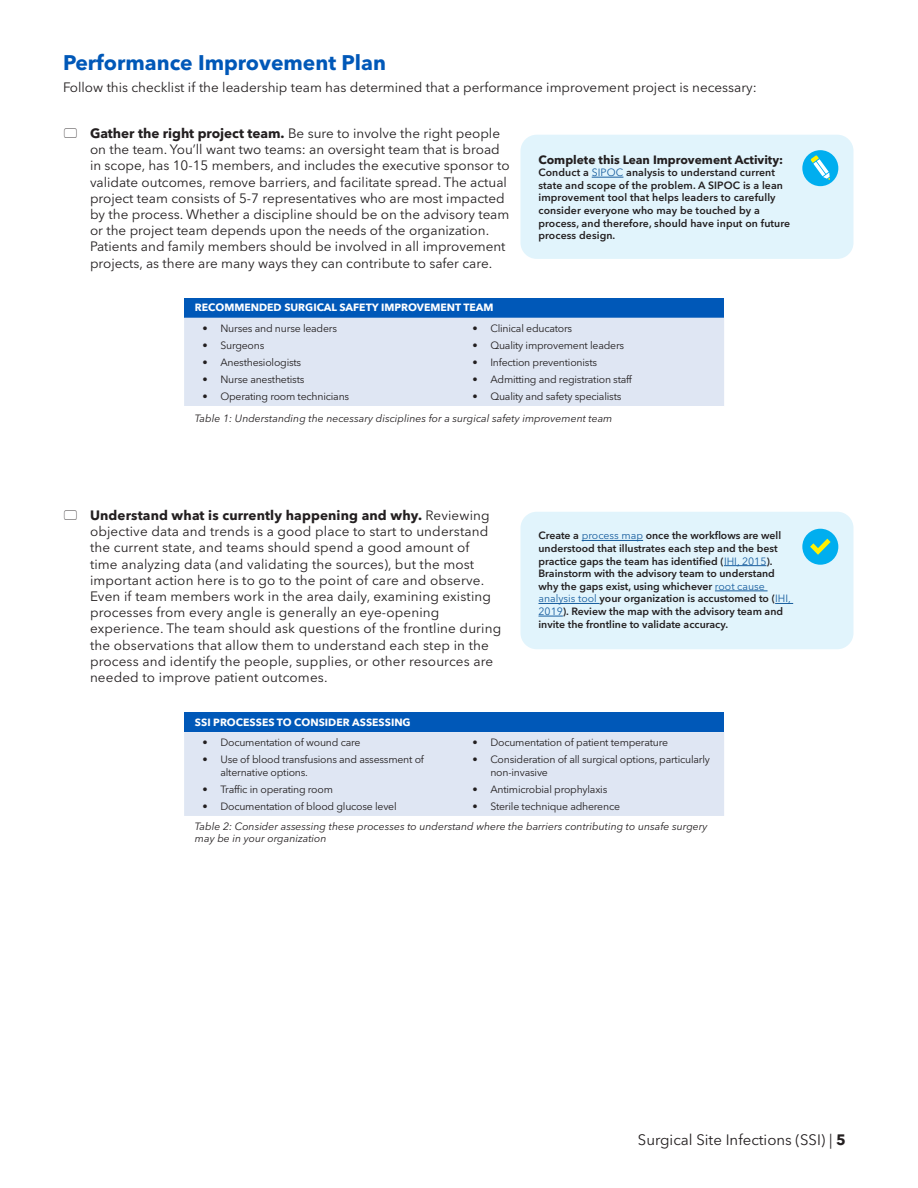
<style>
.page{position:relative;width:918px;height:1188px;background:#fff}
.page>*{position:absolute;margin:0;border:0;box-sizing:border-box;transform-origin:0 0}
.Heading_1{font:700 21px "Avenir Next LT Pro";color:#0058b8}
.t1{font:15px "Avenir Next LT Pro";color:#231f20}
.Body_text{font:13.5px/16.2px "Avenir Next LT Pro";color:#231f20}
.Highlight_Header{font:700 12px "Avenir Next LT Pro";color:#231f20}
.Highlight_Text{font:600 10.5px/12.6px "Avenir Next LT Pro";color:#231f20}
.t2{font:10.5px/12.6px "Avenir Next LT Pro";letter-spacing:-.02em;color:#231f20}
.PI_Footer{font:italic 10.5px/12.6px "Avenir Next LT Pro";color:#231f20}
.PI_Header{font:700 10.5px "Avenir Next";color:#fff}
.s1{font-weight:700}
.s2{font-weight:400;color:#175d9e}
</style>
<div class="page">
<div style="left:184px;top:298px;width:540px;height:20px;background:#0058b8"></div>
<div style="left:184px;top:318px;width:540px;height:88px;background:#dfe6f3"></div>
<div style="left:184px;top:712px;width:540px;height:20px;background:#0058b8"></div>
<div style="left:184px;top:732px;width:540px;height:84px;background:#dfe6f3"></div>
<div style="left:520px;top:135px;width:333px;height:124px;background:#e1f4fc;border-radius:16px"></div>
<hr style="left:592px;top:177px;width:31px;height:1px;background:#175d9e">
<div style="left:802px;top:150px;width:36px;height:36px;background:#00aeef;border-radius:50%"></div>
<svg style="left:811px;top:155px;width:19px;height:25px"></svg>
<div style="left:520px;top:512px;width:333px;height:137px;background:#e1f4fc;border-radius:16px"></div>
<hr style="left:582px;top:540px;width:61px;height:1px;background:#175d9e">
<hr style="left:724px;top:565px;width:42px;height:1px;background:#175d9e">
<hr style="left:715px;top:591px;width:53px;height:1px;background:#175d9e">
<hr style="left:538px;top:603px;width:62px;height:1px;background:#175d9e">
<svg style="left:775px;top:603px;width:18px;height:1px"></svg>
<svg style="left:538px;top:616px;width:25px;height:1px"></svg>
<div style="left:802px;top:529px;width:36px;height:36px;background:#00aeef;border-radius:50%"></div>
<svg style="left:810px;top:539px;width:21px;height:16px"></svg>
<p class="Heading_1" style="left:63px;top:50px;width:324px">Performance Improvement Plan</p>
<p class="Body_text" style="left:63px;top:79px;width:695px">Follow this checklist if the leadership team has determined that a performance improvement project is necessary:</p>
<p class="Body_text" style="left:90px;top:125px;width:421px"><span class="s1">Gather the right project team.</span> Be sure to involve the right people on the team. You’ll want two teams: an oversight team that is broad in scope, has 10-15 members, and includes the executive sponsor to validate outcomes, remove barriers, and facilitate spread. The actual project team consists of 5-7 representatives who are most impacted by the process. Whether a discipline should be on the advisory team or the project team depends upon the needs of the organization.<br>Patients and family members should be involved in all improvement projects, as there are many ways they can contribute to safer care.</p>
<p class="PI_Header" style="left:195px;top:298px;width:300px">RECOMMENDED SURGICAL SAFETY IMPROVEMENT TEAM</p>
<p class="t2" style="left:202px;top:322px;width:136px">• Nurses and nurse leaders</p>
<p class="t2" style="left:202px;top:339px;width:63px">• Surgeons</p>
<p class="t2" style="left:202px;top:356px;width:100px">• Anesthesiologists</p>
<p class="t2" style="left:202px;top:373px;width:104px">• Nurse anesthetists</p>
<p class="t2" style="left:202px;top:390px;width:148px">• Operating room technicians</p>
<p class="Highlight_Header" style="left:538px;top:152px;width:246px">Complete this Lean Improvement Activity:</p>
<p class="Highlight_Text" style="left:538px;top:166px;width:253px">Conduct a <span class="s2">SIPOC</span> analysis to understand current state and scope of the problem. A SIPOC is a lean improvement tool that helps leaders to carefully consider everyone who may be touched by a process, and therefore, should have input on future process design.</p>
<p class="t2" style="left:472px;top:322px;width:101px">• Clinical educators</p>
<p class="t2" style="left:472px;top:339px;width:153px">• Quality improvement leaders</p>
<p class="t2" style="left:472px;top:356px;width:126px">• Infection preventionists</p>
<p class="t2" style="left:472px;top:373px;width:161px">• Admitting and registration staff</p>
<p class="t2" style="left:472px;top:390px;width:151px">• Quality and safety specialists</p>
<p class="PI_Footer" style="left:195px;top:412px;width:419px">Table 1: Understanding the necessary disciplines for a surgical safety improvement team</p>
<p class="Body_text" style="left:90px;top:507px;width:413px"><span class="s1">Understand what is currently happening and why.</span> Reviewing objective data and trends is a good place to start to understand the current state, and teams should spend a good amount of<br>time analyzing data (and validating the sources), but the most important action here is to go to the point of care and observe.<br>Even if team members work in the area daily, examining existing processes from every angle is generally an eye-opening experience. The team should ask questions of the frontline during the observations that allow them to understand each step in the process and identify the people, supplies, or other resources are needed to improve patient outcomes.</p>
<p class="PI_Header" style="left:195px;top:713px;width:217px">SSI PROCESSES TO CONSIDER ASSESSING</p>
<p class="t2" style="left:202px;top:736px;width:160px">• Documentation of wound care</p>
<p class="t2" style="left:220px;top:753px;width:205px;text-indent:-18px">• Use of blood transfusions and assessment of alternative options.</p>
<p class="t2" style="left:202px;top:783px;width:132px">• Traffic in operating room</p>
<p class="t2" style="left:202px;top:800px;width:196px">• Documentation of blood glucose level</p>
<p class="Highlight_Text" style="left:538px;top:529px;width:254px">Create a <span class="s2">process map</span> once the workflows are well understood that illustrates each step and the best practice gaps the team has identified (<span class="s2">IHI, 2015</span>).<br>Brainstorm with the advisory team to understand why the gaps exist, using whichever <span class="s2">root cause analysis tool</span> your organization is accustomed to (<span class="s2">IHI, 2019</span>). Review the map with the advisory team and invite the frontline to validate accuracy.</p>
<p class="t2" style="left:472px;top:736px;width:197px">• Documentation of patient temperature</p>
<p class="t2" style="left:490px;top:753px;width:221px;text-indent:-18px">• Consideration of all surgical options, particularly non-invasive</p>
<p class="t2" style="left:472px;top:783px;width:136px">• Antimicrobial prophylaxis</p>
<p class="t2" style="left:472px;top:800px;width:149px">• Sterile technique adherence</p>
<p class="PI_Footer" style="left:195px;top:820px;width:514px">Table 2: Consider assessing these processes to understand where the barriers contributing to unsafe surgery may be in your organization</p>
<p class="t1" style="left:638px;top:1131px;width:210px">Surgical Site Infections (SSI) | <span class="s1">5</span></p>
</div>
